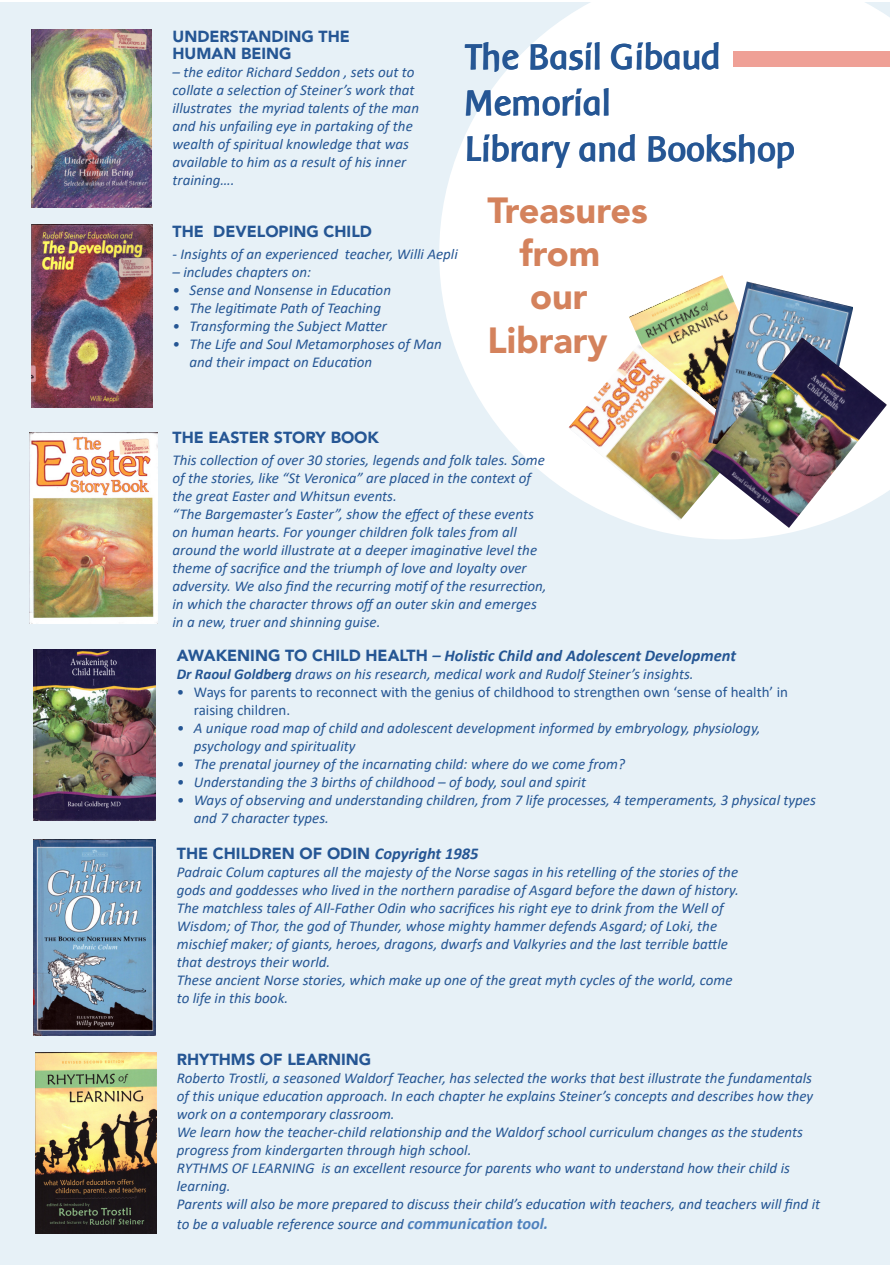
<style>
.page{position:relative;width:890px;height:1265px;background:#fff}
.page>*{position:absolute;margin:0;border:0;box-sizing:border-box;transform-origin:0 0}
.t1{font:700 36.75px/46px "Baar Sophia";color:#255694}
.Paragraph_Style_1{font:900 36.15px/43.3px "Avenir LT Std";color:#d4825c;text-align:center}
.t2{font:italic 700 16.5px "Calibri";color:#255694}
.t3{font:900 15.9px/17.2px "Avenir LT Std";color:#255694}
.t4{font:italic 15px/18px "Calibri";color:#255694}
.t5{font:15px/18px "Calibri";color:#255694}
.s1{font-family:"Avenir LT Std";font-weight:900;font-style:normal;font-size:15.9px}
.s2{font-weight:700}
.s3{font-family:"Calibri";font-weight:700;font-style:italic;font-size:16.5px}
.s4{font-weight:700;font-size:16.5px;color:#4f81bd}
</style>
<div class="page">
<div style="left:0;top:2px;width:890px;height:1263px;background:#e7f1f7"></div>
<svg style="left:439px;top:2px;width:451px;height:537px;fill:#fff"></svg>
<img style="left:629px;top:275px;width:156px;height:69px">
<img style="left:568px;top:344px;width:136px;height:177px">
<img style="left:708px;top:281px;width:145px;height:56px">
<img style="left:704px;top:337px;width:182px;height:191px">
<div style="left:733px;top:51px;width:157px;height:16px;background:#efa096"></div>
<img style="left:34px;top:649px;width:122px;height:171px">
<img style="left:31px;top:30px;width:120px;height:177px">
<img style="left:31px;top:225px;width:121px;height:182px">
<img style="left:29px;top:433px;width:129px;height:190px">
<img style="left:35px;top:1052px;width:121px;height:181px">
<img style="left:34px;top:839px;width:122px;height:196px">
<p class="t3" style="left:172px;top:28px;width:179px">UNDERSTANDING THE<br>HUMAN BEING</p>
<p class="t4" style="left:172px;top:63px;width:248px">– the editor Richard Seddon , sets out to collate a selection of Steiner’s work that illustrates the myriad talents of the man and his unfailing eye in partaking of the wealth of spiritual knowledge that was available to him as a result of his inner training….</p>
<p class="t1" style="left:466px;top:34px;width:331px">The Basil Gibaud<br>Memorial<br>Library and Bookshop</p>
<p class="t3" style="left:172px;top:222px;width:201px">THE DEVELOPING CHILD</p>
<p class="t4" style="left:172px;top:244px;width:287px">- Insights of an experienced teacher, Willi Aepli</p>
<p class="t4" style="left:172px;top:262px;width:140px">– includes chapters on:</p>
<p class="t4" style="left:172px;top:280px;width:220px">• Sense and Nonsense in Education</p>
<p class="t4" style="left:172px;top:298px;width:210px">• The legitimate Path of Teaching</p>
<p class="t4" style="left:172px;top:316px;width:216px">• Transforming the Subject Matter</p>
<p class="t4" style="left:189px;top:334px;width:254px;text-indent:-17px">• The Life and Soul Metamorphoses of Man and their impact on Education</p>
<p class="Paragraph_Style_1" style="left:487px;top:188px;width:162px">Treasures from<br>our</p>
<p class="Paragraph_Style_1" style="left:487px;top:318px;width:122px">Library</p>
<p class="t3" style="left:172px;top:428px;width:208px">THE EASTER STORY BOOK</p>
<p class="t4" style="left:172px;top:450px;width:374px">This collection of over 30 stories, legends and folk tales. Some of the stories, like “St Veronica” are placed in the context of the great Easter and Whitsun events.</p>
<p class="t4" style="left:172px;top:504px;width:376px">“The Bargemaster’s Easter”, show the effect of these events on human hearts. For younger children folk tales from all around the world illustrate at a deeper imaginative level the theme of sacrifice and the triumph of love and loyalty over adversity. We also find the recurring motif of the resurrection, in which the character throws off an outer skin and emerges in a new, truer and shinning guise.</p>
<p class="t2" style="left:177px;top:644px;width:561px"><span class="s1">AWAKENING TO CHILD HEALTH</span> – Holistic Child and Adolescent Development</p>
<p class="t4" style="left:177px;top:665px;width:518px"><span class="s2">Dr Raoul Goldberg</span> draws on his research, medical work and Rudolf Steiner’s insights.</p>
<p class="t5" style="left:194px;top:683px;width:595px;text-indent:-17px">• Ways for parents to reconnect with the genius of childhood to strengthen own ‘sense of health’ in raising children.</p>
<p class="t4" style="left:194px;top:719px;width:568px;text-indent:-17px">• A unique road map of child and adolescent development informed by embryology, physiology, psychology and spirituality</p>
<p class="t4" style="left:177px;top:755px;width:449px">• The prenatal journey of the incarnating child: where do we come from?</p>
<p class="t4" style="left:177px;top:773px;width:411px">• Understanding the 3 births of childhood – of body, soul and spirit</p>
<p class="t4" style="left:194px;top:791px;width:623px;text-indent:-17px">• Ways of observing and understanding children, from 7 life processes, 4 temperaments, 3 physical types and 7 character types.</p>
<p class="t3" style="left:177px;top:845px;width:303px">THE CHILDREN OF ODIN <span class="s3">Copyright 1985</span></p>
<p class="t4" style="left:177px;top:862px;width:563px">Padraic Colum captures all the majesty of the Norse sagas in his retelling of the stories of the gods and goddesses who lived in the northern paradise of Asgard before the dawn of history.</p>
<p class="t4" style="left:177px;top:898px;width:552px">The matchless tales of All-Father Odin who sacrifices his right eye to drink from the Well of Wisdom; of Thor, the god of Thunder, whose mighty hammer defends Asgard; of Loki, the mischief maker; of giants, heroes, dragons, dwarfs and Valkyries and the last terrible battle that destroys their world.</p>
<p class="t4" style="left:177px;top:970px;width:557px">These ancient Norse stories, which make up one of the great myth cycles of the world, come to life in this book.</p>
<p class="t3" style="left:177px;top:1050px;width:196px">RHYTHMS OF LEARNING</p>
<p class="t4" style="left:177px;top:1068px;width:638px;text-align:justify">Roberto Trostli, a seasoned Waldorf Teacher, has selected the works that best illustrate the fundamentals of this unique education approach. In each chapter he explains Steiner’s concepts and describes how they work on a contemporary classroom.</p>
<p class="t4" style="left:177px;top:1122px;width:627px">We learn how the teacher-child relationship and the Waldorf school curriculum changes as the students progress from kindergarten through high school.</p>
<p class="t4" style="left:177px;top:1158px;width:614px">RYTHMS OF LEARNING is an excellent resource for parents who want to understand how their child is learning.</p>
<p class="t4" style="left:177px;top:1193px;width:644px;line-height:19.8px">Parents will also be more prepared to discuss their child’s education with teachers, and teachers will find it to be a valuable reference source and <span class="s4">communication tool.</span></p>
</div>
